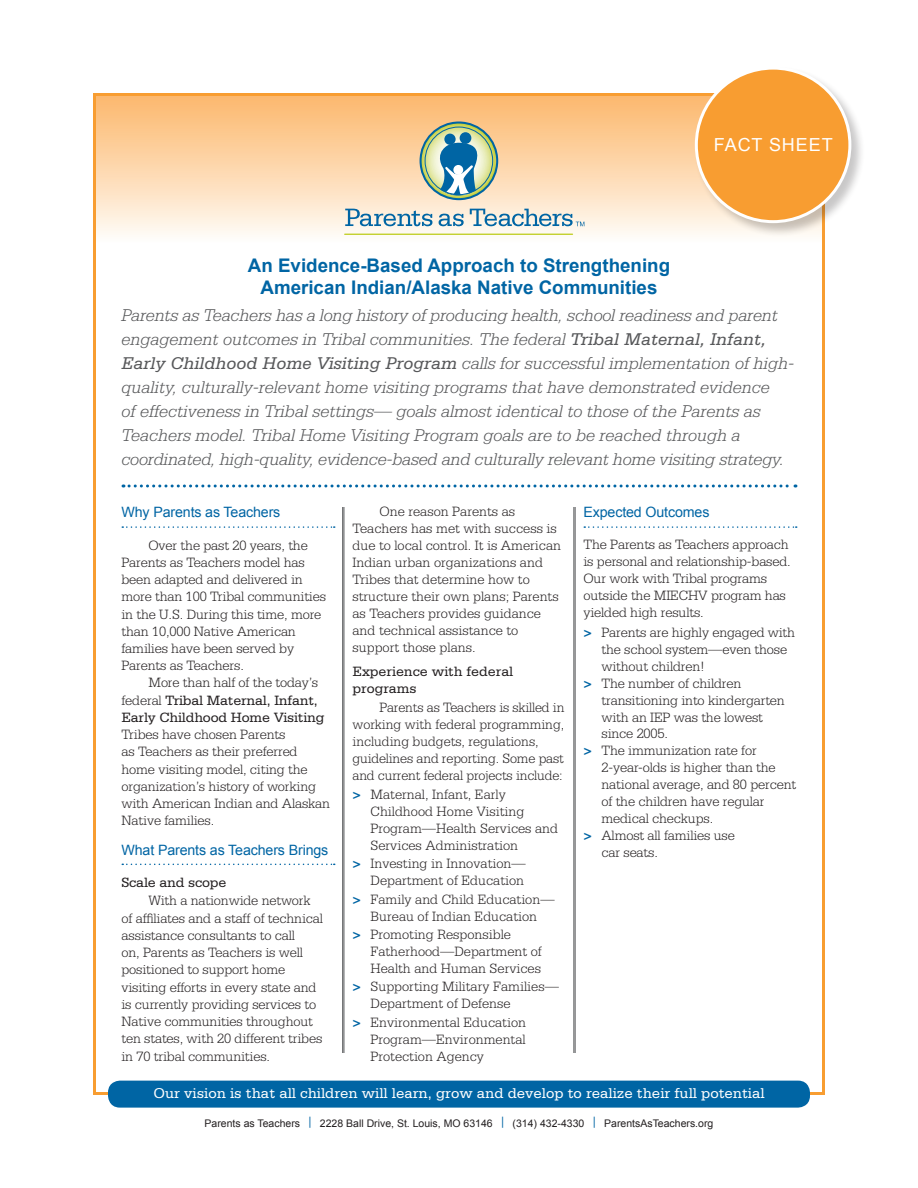
<style>
.page{position:relative;width:918px;height:1188px;background:#fff}
.page>*{position:absolute;margin:0;border:0;box-sizing:border-box;transform-origin:0 0}
.intro_paragraph{font:700 18.75px/22.5px "Arial";color:#0065a4;text-align:center}
.body_copy{font:italic 300 18px/24px "Serifa Std";color:#57585a}
.t1{font:18px "Arial";letter-spacing:.05em;color:#fff}
.t2{font:15px "Serifa Std";color:#fff}
.body_copy-2{font:300 14.25px/17px "Serifa Std";letter-spacing:-.01em;color:#231f20}
.new_subhead2{font:14.25px "Arial";letter-spacing:-.01em;color:#0065a4}
.body_copy-3{font:14.25px/17px "Serifa Std";color:#231f20}
.t3{font:10.5px "Arial";color:#231f20}
.s1{font-weight:400}
.s2{font-weight:700;color:#0065a4}
.s3{font-family:"Serifa Std";font-size:11.1px;color:#0065a4}
</style>
<div class="page">
<div style="left:94px;top:94px;width:730px;height:149px;background:linear-gradient(to bottom,#fbb66a,#fefcf8)"></div>
<div style="left:108px;top:1081px;width:702px;height:27px;background:#0065a4;border-radius:12px"></div>
<svg style="left:122px;top:526px;width:213px;height:2px"></svg>
<svg style="left:122px;top:864px;width:213px;height:1px"></svg>
<svg style="left:584px;top:526px;width:213px;height:2px"></svg>
<svg style="left:123px;top:484px;width:673px;height:4px"></svg>
<svg style="left:421px;top:123px;width:75px;height:75px;background:#9cb9a5"></svg>
<div style="left:444px;top:134px;width:12px;height:11px;background:#0065a4;border-radius:50%"></div>
<div style="left:460px;top:132px;width:11px;height:12px;background:#0065a4;border-radius:50%"></div>
<div style="left:453px;top:165px;width:10px;height:10px;background:#fff;border-radius:50%"></div>
<div style="left:425px;top:127px;width:68px;height:68px;border:1px solid #0065a4;border-radius:50%"></div>
<svg style="left:345px;top:209px;width:87px;height:17px"></svg>
<svg style="left:439px;top:214px;width:25px;height:12px"></svg>
<hr style="left:345px;top:234px;width:228px;height:1px;background:#c1ce23">
<svg style="left:470px;top:209px;width:114px;height:17px;background:#b0c5cd"></svg>
<hr style="left:575px;top:507px;width:1px;height:546px;background:#57585a">
<hr style="left:574px;top:507px;width:1px;height:546px;background:#57585a">
<hr style="left:344px;top:507px;width:1px;height:546px;background:#57585a">
<hr style="left:342px;top:507px;width:1px;height:546px;background:#57585a">
<div style="left:694px;top:66px;width:171px;height:171px;background:#231f20;opacity:.25"></div>
<div style="left:696px;top:68px;width:154px;height:154px;background:#f89d31;border-radius:50%"></div>
<div style="left:695px;top:67px;width:156px;height:156px;border:3px solid #fff;border-radius:50%"></div>
<p class="intro_paragraph" style="left:248px;top:254px;width:424px">An Evidence-Based Approach to Strengthening<br>American Indian/Alaska Native Communities</p>
<p class="t1" style="left:714px;top:133px;width:120px">FACT SHEET</p>
<p class="body_copy" style="left:122px;top:303px;width:674px">Parents as Teachers has a long history of producing health, school readiness and parent engagement outcomes in Tribal communities. The federal <span class="s1">Tribal Maternal, Infant, Early Childhood Home Visiting Program</span> calls for successful implementation of high&shy;quality, culturally-relevant home visiting programs that have demonstrated evidence<br>of effectiveness in Tribal settings— goals almost identical to those of the Parents as Teachers model. Tribal Home Visiting Program goals are to be reached through a coordinated, high-quality, evidence-based and culturally relevant home visiting strategy.</p>
<p class="new_subhead2" style="left:122px;top:503px;width:160px">Why Parents as Teachers</p>
<p class="body_copy-2" style="left:122px;top:536px;width:206px;text-indent:27px">Over the past 20 years, the<br>Parents as Teachers model has been adapted and delivered in more than 100 Tribal communities in the U.S. During this time, more than 10,000 Native American families have been served by<br>Parents as Teachers.</p>
<p class="body_copy-2" style="left:122px;top:674px;width:210px;text-indent:27px">More than half of the today’s federal <span class="s1">Tribal Maternal, Infant,<br>Early Childhood Home Visiting<br></span>Tribes have chosen Parents<br>as Teachers as their preferred home visiting model, citing the organization’s history of working with American Indian and Alaskan<br>Native families.</p>
<p class="new_subhead2" style="left:122px;top:840px;width:208px">What Parents as Teachers Brings</p>
<p class="body_copy-3" style="left:122px;top:874px;width:106px">Scale and scope</p>
<p class="body_copy-2" style="left:122px;top:892px;width:203px;text-indent:27px">With a nationwide network of affiliates and a staff of technical assistance consultants to call<br>on, Parents as Teachers is well positioned to support home visiting efforts in every state and is currently providing services to<br>Native communities throughout ten states, with 20 different tribes in 70 tribal communities.</p>
<p class="body_copy-2" style="left:352px;top:503px;width:210px;text-indent:27px">One reason Parents as<br>Teachers has met with success is due to local control. It is American<br>Indian urban organizations and<br>Tribes that determine how to structure their own plans; Parents as Teachers provides guidance and technical assistance to support those plans.</p>
<p class="body_copy-3" style="left:352px;top:664px;width:162px">Experience with federal programs</p>
<p class="body_copy-2" style="left:352px;top:699px;width:213px;text-indent:27px">Parents as Teachers is skilled in working with federal programming, including budgets, regulations, guidelines and reporting. Some past and current federal projects include:</p>
<p class="body_copy-2" style="left:370px;top:786px;width:189px;text-indent:-18px"><span class="s2">&gt;</span> Maternal, Infant, Early<br>Childhood Home Visiting<br>Program—Health Services and<br>Services Administration</p>
<p class="body_copy-2" style="left:352px;top:856px;width:175px;text-align:right"><span class="s2">&gt;</span> Investing in Innovation—<br>Department of Education</p>
<p class="body_copy-2" style="left:352px;top:891px;width:204px;text-align:center"><span class="s2">&gt;</span> Family and Child Education—<br>Bureau of Indian Education</p>
<p class="body_copy-2" style="left:370px;top:926px;width:173px;text-indent:-18px"><span class="s2">&gt;</span> Promoting Responsible<br>Fatherhood—Department of<br>Health and Human Services</p>
<p class="body_copy-2" style="left:370px;top:978px;width:190px;text-indent:-18px"><span class="s2">&gt;</span> Supporting Military Families—<br>Department of Defense</p>
<p class="body_copy-2" style="left:370px;top:1014px;width:157px;text-align:justify;text-indent:-18px"><span class="s2">&gt;</span> Environmental Education Program—Environmental Protection Agency</p>
<p class="new_subhead2" style="left:584px;top:503px;width:128px">Expected Outcomes</p>
<p class="body_copy-2" style="left:584px;top:536px;width:209px">The Parents as Teachers approach is personal and relationship-based.<br>Our work with Tribal programs outside the MIECHV program has yielded high results.</p>
<p class="body_copy-2" style="left:602px;top:624px;width:195px;text-indent:-18px"><span class="s2">&gt;</span> Parents are highly engaged with the school system—even those without children!</p>
<p class="body_copy-2" style="left:602px;top:675px;width:185px;text-indent:-18px"><span class="s2">&gt;</span> The number of children transitioning into kindergarten with an IEP was the lowest since 2005.</p>
<p class="body_copy-2" style="left:602px;top:742px;width:196px;text-indent:-18px"><span class="s2">&gt;</span> The immunization rate for<br>2-year-olds is higher than the national average, and 80 percent of the children have regular medical checkups.</p>
<p class="body_copy-2" style="left:602px;top:827px;width:135px;text-indent:-18px"><span class="s2">&gt;</span> Almost all families use car seats.</p>
<p class="t2" style="left:153px;top:1085px;width:613px">Our vision is that all children will learn, grow and develop to realize their full potential</p>
<p class="t3" style="left:205px;top:1116px;width:510px">Parents as Teachers <span class="s3">|</span> 2228 Ball Drive, St. Louis, MO 63146 <span class="s3">|</span> (314) 432-4330 <span class="s3">|</span> ParentsAsTeachers.org</p>
</div>
